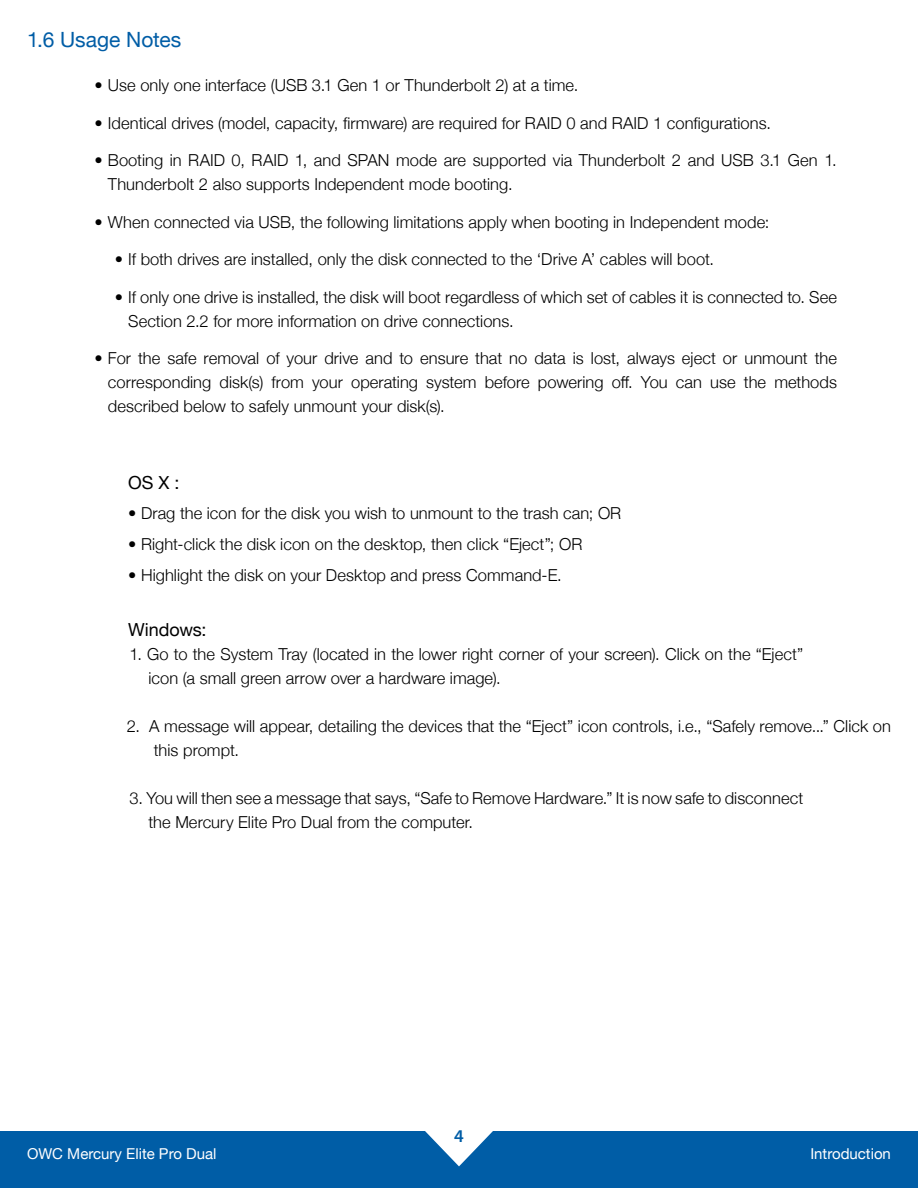
<style>
.page{position:relative;width:918px;height:1188px;background:#fff}
.page>*{position:absolute;margin:0;border:0;box-sizing:border-box;transform-origin:0 0}
.t1{font:21px "Helvetica Neue";color:#005da6}
.t2{font:18px "Helvetica Neue";letter-spacing:-.005em;color:#000}
.t3{font:600 18px "Myriad Pro";color:#005da6}
.t4{font:300 16.5px/24px "Helvetica Neue";letter-spacing:.005em;color:#000}
.t5{font:15px "Helvetica Neue";color:#fff}
</style>
<div class="page">
<div style="left:0;top:1131px;width:918px;height:57px;background:#005da6"></div>
<svg style="left:425px;top:1131px;width:68px;height:35px"></svg>
<p class="t1" style="left:27px;top:24px;width:156px">1.6 Usage Notes</p>
<p class="t4" style="left:94px;top:72px;width:486px">• Use only one interface (USB 3.1 Gen 1 or Thunderbolt 2) at a time.</p>
<p class="t4" style="left:94px;top:110px;width:678px">• Identical drives (model, capacity, firmware) are required for RAID 0 and RAID 1 configurations.</p>
<p class="t4" style="left:108px;top:147px;width:730px;text-indent:-13px">• Booting in RAID 0, RAID 1, and SPAN mode are supported via Thunderbolt 2 and USB 3.1 Gen 1.<br>Thunderbolt 2 also supports Independent mode booting.</p>
<p class="t4" style="left:94px;top:209px;width:676px">• When connected via USB, the following limitations apply when booting in Independent mode:</p>
<p class="t4" style="left:115px;top:246px;width:601px">• If both drives are installed, only the disk connected to the ‘Drive A’ cables will boot.</p>
<p class="t4" style="left:128px;top:284px;width:710px;text-indent:-13px">• If only one drive is installed, the disk will boot regardless of which set of cables it is connected to. See<br>Section 2.2 for more information on drive connections.</p>
<p class="t4" style="left:108px;top:345px;width:731px;text-align:justify;text-indent:-13px">• For the safe removal of your drive and to ensure that no data is lost, always eject or unmount the corresponding disk(s) from your operating system before powering off. You can use the methods described below to safely unmount your disk(s).</p>
<p class="t2" style="left:128px;top:469px;width:53px">OS X :</p>
<p class="t4" style="left:128px;top:500px;width:495px">• Drag the icon for the disk you wish to unmount to the trash can; OR</p>
<p class="t4" style="left:128px;top:531px;width:456px">• Right-click the disk icon on the desktop, then click “Eject”; OR</p>
<p class="t4" style="left:128px;top:562px;width:435px">• Highlight the disk on your Desktop and press Command-E.</p>
<p class="t2" style="left:128px;top:616px;width:80px">Windows:</p>
<p class="t4" style="left:148px;top:641px;width:656px;text-indent:-19px">1. Go to the System Tray (located in the lower right corner of your screen). Click on the “Eject” icon (a small green arrow over a hardware image).</p>
<p class="t4" style="left:154px;top:713px;width:739px;text-indent:-27px">2. A message will appear, detailing the devices that the “Eject” icon controls, i.e., “Safely remove...” Click on this prompt.</p>
<p class="t4" style="left:148px;top:785px;width:656px;text-indent:-19px">3. You will then see a message that says, “Safe to Remove Hardware.” It is now safe to disconnect the Mercury Elite Pro Dual from the computer.</p>
<p class="t3" style="left:454px;top:1125px;width:11px">4</p>
<p class="t5" style="left:27px;top:1143px;width:191px">OWC Mercury Elite Pro Dual</p>
<p class="t5" style="left:810px;top:1143px;width:82px">Introduction</p>
</div>
